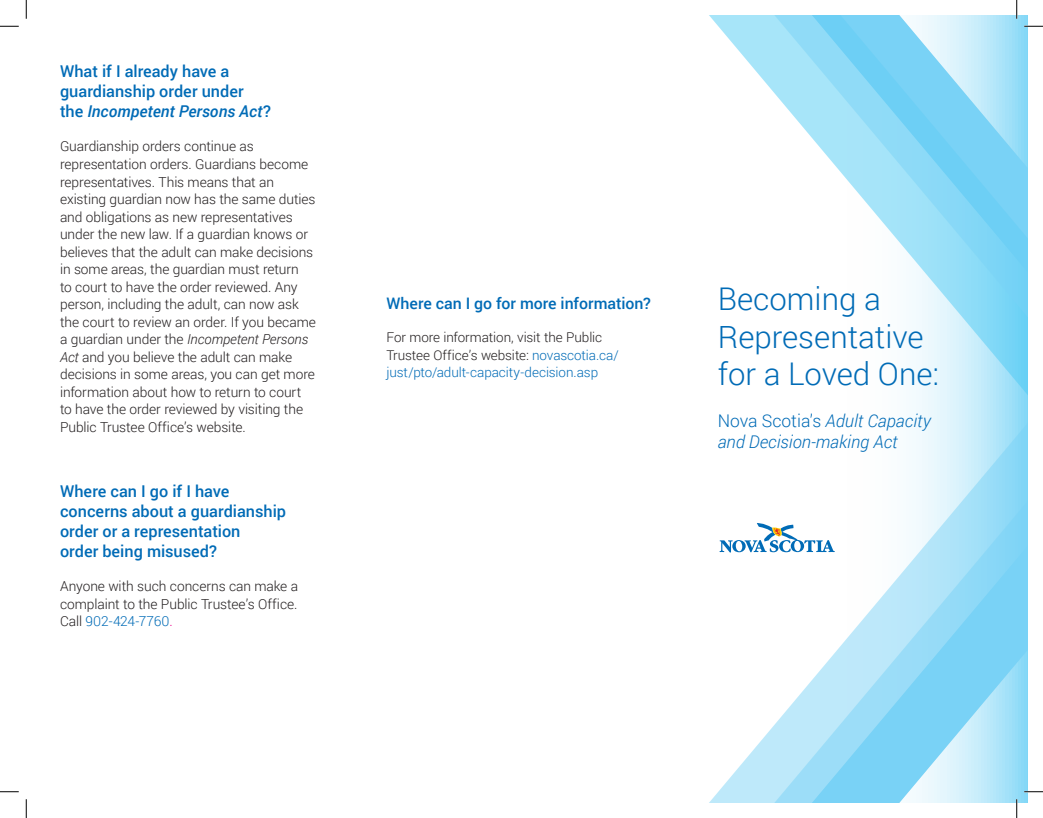
<style>
.page{position:relative;width:1043px;height:818px;background:#fff}
.page>*{position:absolute;margin:0;border:0;box-sizing:border-box;transform-origin:0 0}
.t1{font:300 31.25px/37.5px "Roboto";color:#006bb6}
.t2{font:italic 300 17.5px/21.2px "Roboto";color:#006bb6}
.t3{font:500 16.25px/20px "Roboto";color:#006bb6}
.t4{font:500 15.88px "Roboto";color:#006bb6}
.t5{font:300 13.75px/17.5px "Roboto";letter-spacing:-.005em;color:#231f20}
.t6{font:300 13.38px/17.1px "Roboto";letter-spacing:-.005em;color:#231f20}
.s1{font-style:italic}
.s2{color:#006bb6}
.s3{color:#ed028c}
.s4{font-style:normal}
</style>
<div class="page">
<svg style="left:709px;top:15px;width:46px;height:55px"></svg>
<svg style="left:755px;top:15px;width:273px;height:319px"></svg>
<svg style="left:710px;top:552px;width:45px;height:250px"></svg>
<svg style="left:755px;top:334px;width:273px;height:468px"></svg>
<svg style="left:719px;top:522px;width:115px;height:30px"></svg>
<svg style="left:0;top:25px;width:19px;height:2px"></svg>
<svg style="left:1024px;top:25px;width:18px;height:2px"></svg>
<svg style="left:0;top:791px;width:19px;height:1px"></svg>
<svg style="left:1024px;top:790px;width:18px;height:2px"></svg>
<svg style="left:25px;top:0;width:2px;height:19px"></svg>
<svg style="left:25px;top:799px;width:2px;height:19px"></svg>
<svg style="left:1015px;top:0;width:2px;height:19px"></svg>
<svg style="left:1015px;top:799px;width:2px;height:19px"></svg>
<p class="t3" style="left:60px;top:61px;width:213px">What if I already have a guardianship order under<br>the <span class="s1">Incompetent Persons Act</span>?</p>
<p class="t5" style="left:60px;top:137px;width:257px">Guardianship orders continue as representation orders. Guardians become representatives. This means that an existing guardian now has the same duties and obligations as new representatives under the new law. If a guardian knows or believes that the adult can make decisions in some areas, the guardian must return<br>to court to have the order reviewed. Any person, including the adult, can now ask the court to review an order. If you became a guardian under the <span class="s1">Incompetent Persons Act</span> and you believe the adult can make decisions in some areas, you can get more information about how to return to court to have the order reviewed by visiting the Public Trustee Office’s website.</p>
<p class="t3" style="left:60px;top:480px;width:227px">Where can I go if I have concerns about a guardianship order or a representation<br>order being misused?</p>
<p class="t5" style="left:60px;top:577px;width:240px;text-align:justify">Anyone with such concerns can make a complaint to the Public Trustee’s Office.<br>Call <span class="s2">902-424-7760</span><span class="s3">.</span></p>
<p class="t4" style="left:386px;top:292px;width:266px">Where can I go for more information?</p>
<p class="t6" style="left:386px;top:329px;width:234px">For more information, visit the Public<br>Trustee Office’s website: <span class="s2">novascotia.ca/ just/pto/adult-capacity-decision.asp</span></p>
<h1 class="t1" style="left:717px;top:279px;width:223px">Becoming a<br>Representative for a Loved One:</h1>
<p class="t2" style="left:717px;top:409px;width:214px"><span class="s4">Nova Scotia’s</span> Adult Capacity and Decision-making Act</p>
</div>
